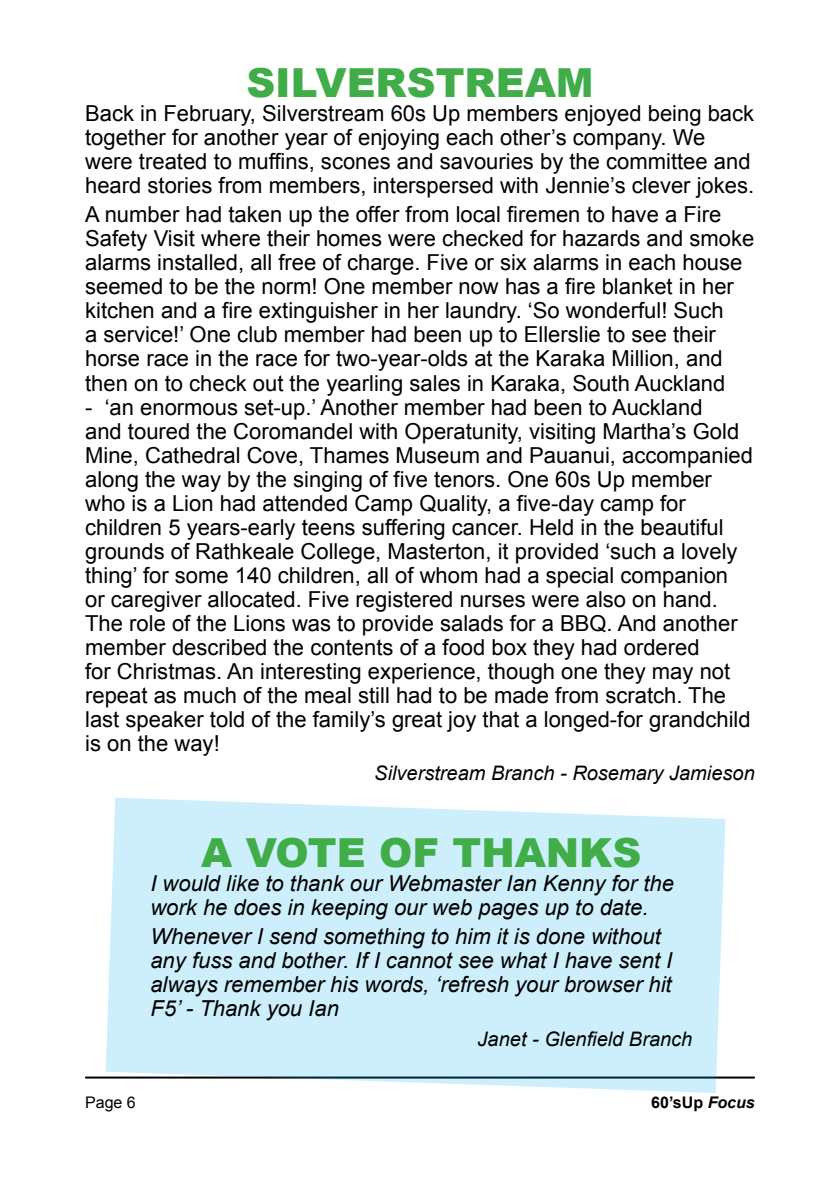
<style>
.page{position:relative;width:840px;height:1191px;background:#fff}
.page>*{position:absolute;margin:0;border:0;box-sizing:border-box;transform-origin:0 0}
.t1{font:900 40px "Arial";color:#41ad49}
.t2{font:22px/24px "Arial";color:#000}
.t3{font:italic 22px/24px "Arial";color:#000}
.t4{font:italic 20px "Arial";color:#000}
.t5{font:700 16px "Arial";color:#000}
.t6{font:16px "Arial";color:#000}
.s1{font-style:italic}
</style>
<div class="page">
<hr style="left:85px;top:1076px;width:669px;height:2px;background:#000">
<svg style="left:106px;top:797px;width:619px;height:296px;background:#cfeef9"></svg>
<h1 class="t1" style="left:246px;top:53px;width:343px">SILVERSTREAM</h1>
<p class="t2" style="left:85px;top:101px;width:670px">Back in February, Silverstream 60s Up members enjoyed being back together for another year of enjoying each other’s company. We were treated to muffins, scones and savouries by the committee and heard stories from members, interspersed with Jennie’s clever jokes.</p>
<p class="t2" style="left:85px;top:203px;width:670px">A number had taken up the offer from local firemen to have a Fire Safety Visit where their homes were checked for hazards and smoke alarms installed, all free of charge. Five or six alarms in each house seemed to be the norm! One member now has a fire blanket in her kitchen and a fire extinguisher in her laundry. ‘So wonderful! Such<br>a service!’ One club member had been up to Ellerslie to see their horse race in the race for two-year-olds at the Karaka Million, and then on to check out the yearling sales in Karaka, South Auckland</p>
<p class="t2" style="left:85px;top:395px;width:669px">- ‘an enormous set-up.’ Another member had been to Auckland<br>and toured the Coromandel with Operatunity, visiting Martha’s Gold Mine, Cathedral Cove, Thames Museum and Pauanui, accompanied along the way by the singing of five tenors. One 60s Up member who is a Lion had attended Camp Quality, a five-day camp for children 5 years-early teens suffering cancer. Held in the beautiful grounds of Rathkeale College, Masterton, it provided ‘such a lovely thing’ for some 140 children, all of whom had a special companion or caregiver allocated. Five registered nurses were also on hand.<br>The role of the Lions was to provide salads for a BBQ. And another member described the contents of a food box they had ordered<br>for Christmas. An interesting experience, though one they may not repeat as much of the meal still had to be made from scratch. The last speaker told of the family’s great joy that a longed-for grandchild is on the way!</p>
<p class="t4" style="left:374px;top:762px;width:382px">Silverstream Branch - Rosemary Jamieson</p>
<h1 class="t1" style="left:201px;top:823px;width:105px">A VOTE</h1>
<h1 class="t1" style="left:379px;top:823px;width:261px">OF THAN KS</h1>
<p class="t3" style="left:150px;top:871px;width:524px">I would like to thank our Webmaster Ian Kenny for the work he does in keeping our web pages up to date.</p>
<p class="t3" style="left:150px;top:924px;width:523px">Whenever I send something to him it is done without any fuss and bother. If I cannot see what I have sent I always remember his words, ‘refresh your browser hit F5’ - Thank you Ian</p>
<p class="t4" style="left:477px;top:1027px;width:216px">Janet - Glenfield Branch</p>
<p class="t6" style="left:85px;top:1093px;width:52px">Page 6</p>
<p class="t5" style="left:651px;top:1093px;width:105px">60’sUp <span class="s1">Focus</span></p>
</div>
